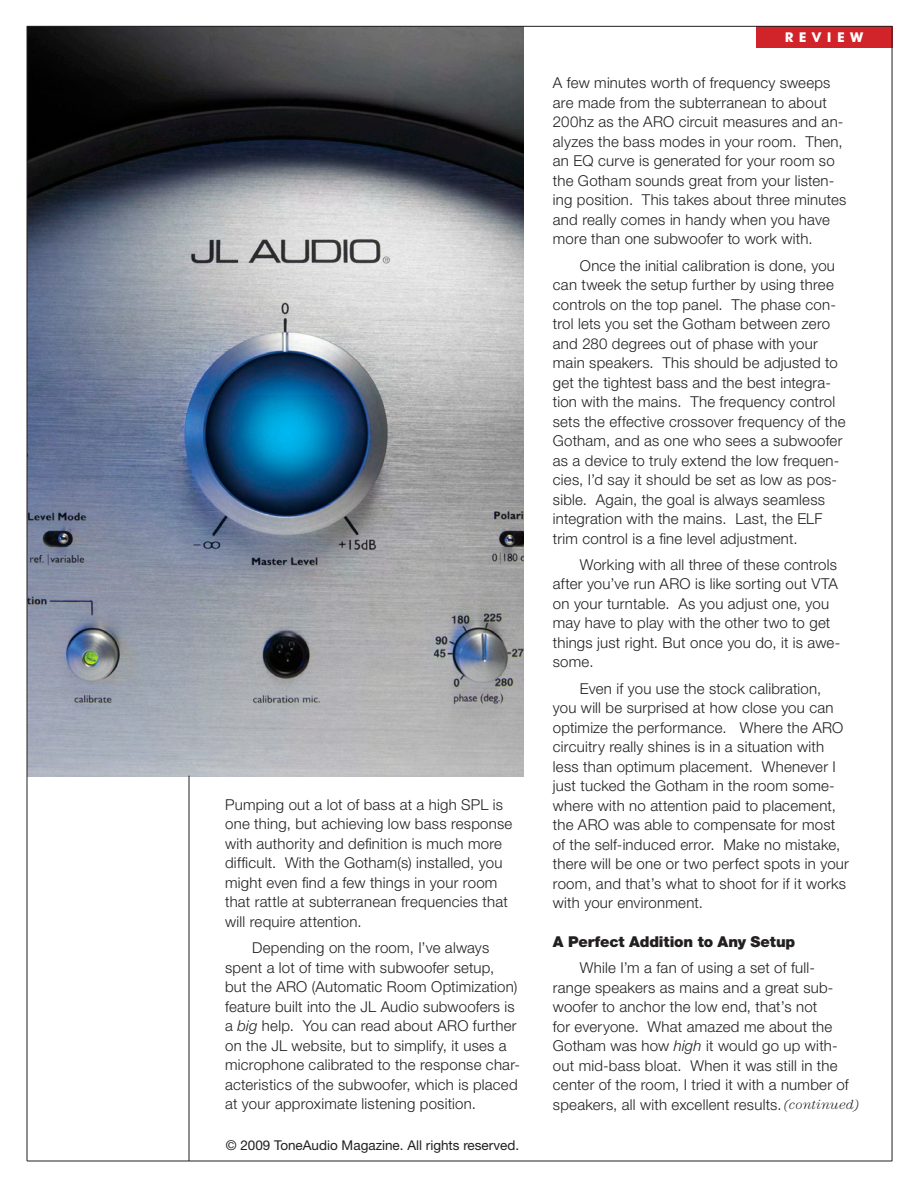
<style>
.page{position:relative;width:918px;height:1188px;background:#fff}
.page>*{position:absolute;margin:0;border:0;box-sizing:border-box;transform-origin:0 0}
.t1{font:300 15px/19.5px "Helvetica Neue";letter-spacing:.015em;color:#231f20}
.t2{font:900 15px "Helvetica Neue";letter-spacing:-.01em;color:#231f20}
.t3{font:13.5px "Helvetica Neue";color:#231f20}
.t4{font:italic 300 13.5px "Century";letter-spacing:.01em;color:#231f20}
.t5{font:700 13.5px "Futura BT";letter-spacing:.4em;color:#fff}
.s1{font-style:italic}
</style>
<div class="page">
<div style="left:756px;top:26px;width:136px;height:22px;background:#d1232a"></div>
<img style="left:28px;top:27px;width:496px;height:749px">
<hr style="left:189px;top:776px;width:1px;height:385px;background:#231f20">
<hr style="left:27px;top:26px;width:865px;height:1px;background:#231f20">
<hr style="left:892px;top:26px;width:1px;height:1135px;background:#231f20">
<hr style="left:27px;top:26px;width:1px;height:1135px;background:#231f20">
<hr style="left:27px;top:1161px;width:865px;height:1px;background:#231f20">
<p class="t1" style="left:225px;top:794px;width:289px">Pumping out a lot of bass at a high SPL is one thing, but achieving low bass response with authority and definition is much more difficult. With the Gotham(s) installed, you might even find a few things in your room that rattle at subterranean frequencies that will require attention.</p>
<p class="t1" style="left:225px;top:938px;width:296px;text-indent:27px">Depending on the room, I’ve always spent a lot of time with subwoofer setup,<br>but the ARO (Automatic Room Optimization) feature built into the JL Audio subwoofers is a <span class="s1">big</span> help. You can read about ARO further on the JL website, but to simplify, it uses a microphone calibrated to the response char&shy;acteristics of the subwoofer, which is placed at your approximate listening position.</p>
<p class="t3" style="left:226px;top:1137px;width:295px">© 2009 ToneAudio Magazine. All rights reserved.</p>
<p class="t5" style="left:785px;top:29px;width:80px">REVIEW</p>
<p class="t1" style="left:553px;top:73px;width:295px">A few minutes worth of frequency sweeps are made from the subterranean to about 200hz as the ARO circuit measures and an&shy;alyzes the bass modes in your room. Then, an EQ curve is generated for your room so the Gotham sounds great from your listen&shy;ing position. This takes about three minutes and really comes in handy when you have more than one subwoofer to work with.</p>
<p class="t1" style="left:553px;top:255px;width:294px;text-indent:27px">Once the initial calibration is done, you can tweek the setup further by using three controls on the top panel. The phase con&shy;trol lets you set the Gotham between zero and 280 degrees out of phase with your main speakers. This should be adjusted to get the tightest bass and the best integra&shy;tion with the mains. The frequency control sets the effective crossover frequency of the Gotham, and as one who sees a subwoofer as a device to truly extend the low frequen&shy;cies, I’d say it should be set as low as pos&shy;sible. Again, the goal is always seamless integration with the mains. Last, the ELF trim control is a fine level adjustment.</p>
<p class="t1" style="left:553px;top:555px;width:289px;text-indent:27px">Working with all three of these controls after you’ve run ARO is like sorting out VTA on your turntable. As you adjust one, you may have to play with the other two to get things just right. But once you do, it is awe&shy;some.</p>
<p class="t1" style="left:553px;top:678px;width:298px;text-indent:27px">Even if you use the stock calibration,<br>you will be surprised at how close you can optimize the performance. Where the ARO circuitry really shines is in a situation with less than optimum placement. Whenever I just tucked the Gotham in the room some&shy;where with no attention paid to placement, the ARO was able to compensate for most of the self-induced error. Make no mistake, there will be one or two perfect spots in your room, and that’s what to shoot for if it works with your environment.</p>
<p class="t2" style="left:553px;top:933px;width:244px">A Perfect Addition to Any Setup</p>
<p class="t1" style="left:553px;top:958px;width:297px;text-indent:27px">While I’m a fan of using a set of full&shy;range speakers as mains and a great sub&shy;woofer to anchor the low end, that’s not<br>for everyone. What amazed me about the Gotham was how <span class="s1">high</span> it would go up with&shy;out mid-bass bloat. When it was still in the center of the room, I tried it with a number of speakers, all with excellent results.</p>
<p class="t4" style="left:784px;top:1097px;width:77px">(continued)</p>
</div>
